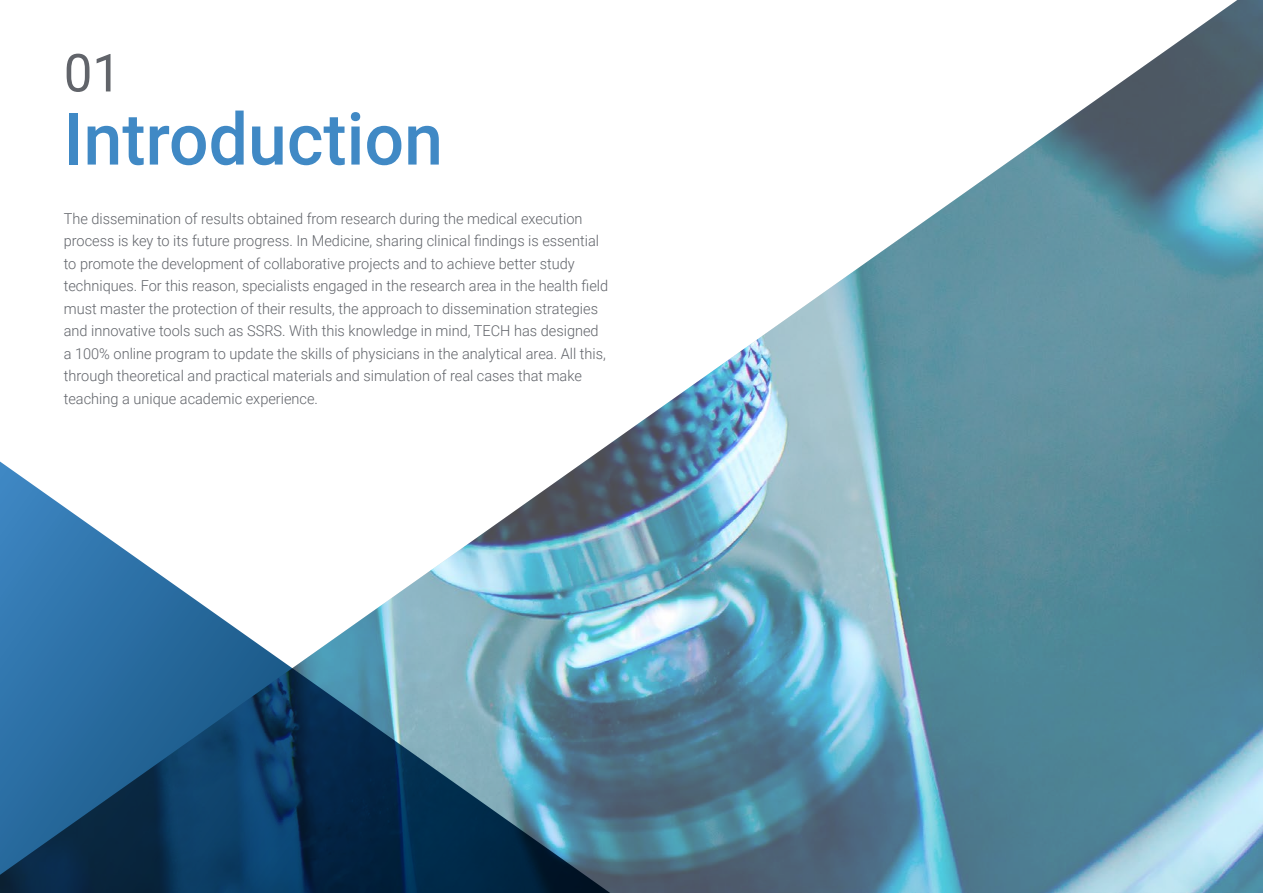
<style>
.page{position:relative;width:1263px;height:893px;background:#fff}
.page>*{position:absolute;margin:0;border:0;box-sizing:border-box;transform-origin:0 0}
.t1{font:500 72px "Roboto";color:#4089c5}
.t2{font:52.5px "Roboto";color:#61646a}
.t3{font:300 15px/22.5px "Roboto";color:#61646a}
</style>
<div class="page">
<img style="left:606px;top:0;width:657px;height:893px">
<svg style="left:0;top:446px;width:640px;height:447px"></svg>
<h2 class="t2" style="left:64px;top:36px;width:59px">01</h2>
<h1 class="t1" style="left:64px;top:89px;width:381px">Introduction</h1>
<p class="t3" style="left:64px;top:207px;width:546px">The dissemination of results obtained from research during the medical execution process is key to its future progress. In Medicine, sharing clinical findings is essential to promote the development of collaborative projects and to achieve better study techniques. For this reason, specialists engaged in the research area in the health field must master the protection of their results, the approach to dissemination strategies and innovative tools such as SSRS. With this knowledge in mind, TECH has designed a 100% online program to update the skills of physicians in the analytical area. All this, through theoretical and practical materials and simulation of real cases that make teaching a unique academic experience.</p>
</div>
